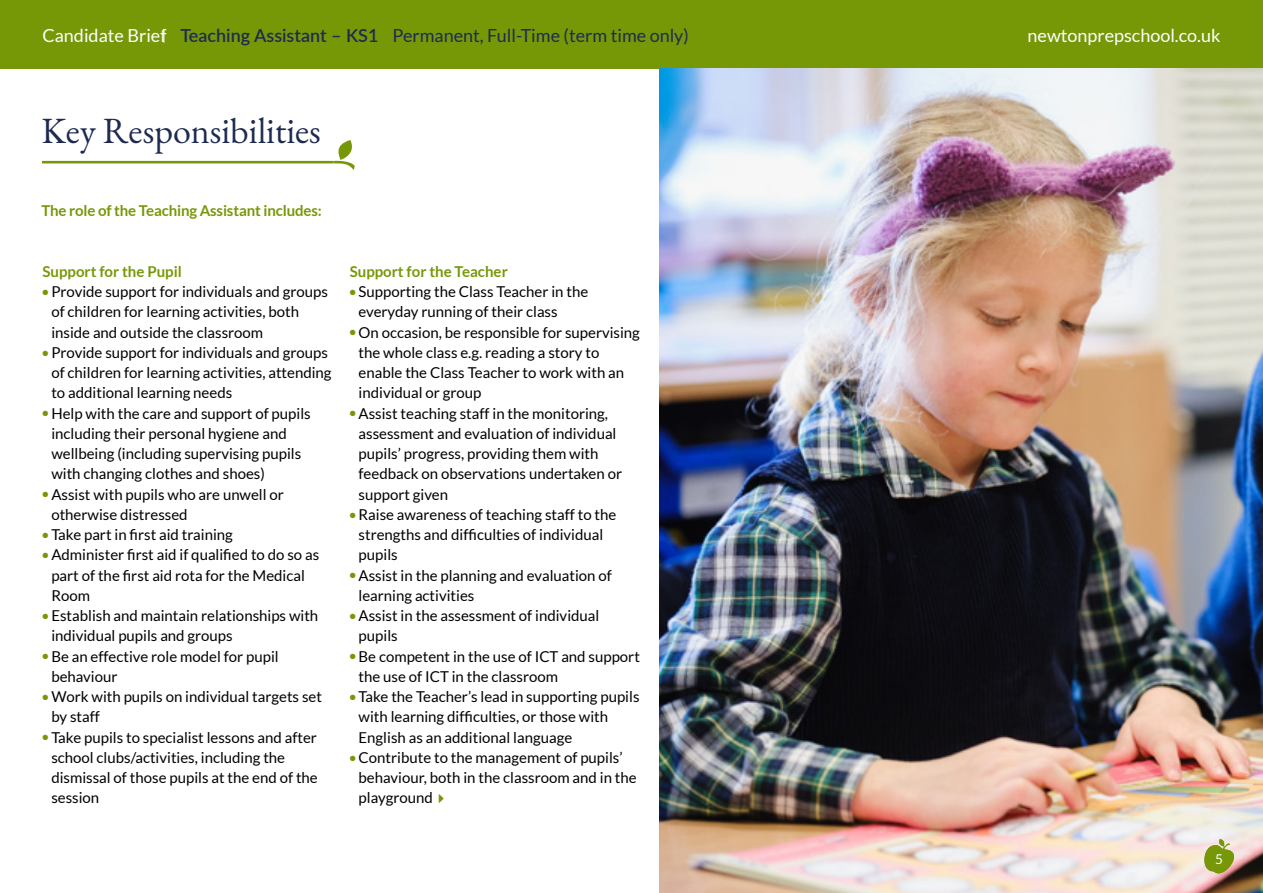
<style>
.page{position:relative;width:1263px;height:893px;background:#fff}
.page>*{position:absolute;margin:0;border:0;box-sizing:border-box;transform-origin:0 0}
.t1{font:36px "EB Garamond";color:#1e2b50}
.t2{font:18px "Lato";color:#1e2b50}
.t3{font:18px "Lato";color:#fff}
.t4{font:15px/20.2px "Lato";color:#000}
.t5{font:700 15px "Lato";letter-spacing:-.01em;color:#769807}
.t6{font:13.5px "Lato";color:#fff}
.s1{color:#fff}
.s2{font-weight:600}
.s3{color:#769807}
.s4{font-family:"Monaco";font-size:18px;color:#769807}
</style>
<div class="page">
<div style="left:0;top:0;width:1263px;height:68px;background:#769807"></div>
<svg style="left:164px;top:29px;width:1px;height:14px"></svg>
<img style="left:659px;top:68px;width:604px;height:825px">
<svg style="left:43px;top:140px;width:312px;height:30px"></svg>
<svg style="left:1204px;top:839px;width:30px;height:34px"></svg>
<p class="t2" style="left:43px;top:26px;width:648px"><span class="s1">Candidate Brief</span> <span class="s2">Teaching Assistant – KS1</span> Permanent, Full-Time (term time only)</p>
<p class="t3" style="left:1027px;top:26px;width:194px">newtonprepschool.co.uk</p>
<h1 class="t1" style="left:41px;top:107px;width:281px">Key Responsibilities</h1>
<p class="t5" style="left:41px;top:202px;width:282px">The role of the Teaching Assistant includes:</p>
<p class="t5" style="left:43px;top:263px;width:141px">Support for the Pupil</p>
<p class="t4" style="left:51px;top:281px;width:278px;text-indent:-9px"><span class="s3">●</span> Provide support for individuals and groups of children for learning activities, both inside and outside the classroom</p>
<p class="t4" style="left:51px;top:342px;width:282px;text-indent:-9px"><span class="s3">●</span> Provide support for individuals and groups of children for learning activities, attending to additional learning needs</p>
<p class="t4" style="left:51px;top:403px;width:261px;text-indent:-9px"><span class="s3">●</span> Help with the care and support of pupils including their personal hygiene and wellbeing (including supervising pupils with changing clothes and shoes)</p>
<p class="t4" style="left:51px;top:484px;width:234px;text-indent:-9px"><span class="s3">●</span> Assist with pupils who are unwell or otherwise distressed</p>
<p class="t4" style="left:43px;top:524px;width:192px"><span class="s3">●</span> Take part in first aid training</p>
<p class="t4" style="left:51px;top:545px;width:269px;text-indent:-9px"><span class="s3">●</span> Administer first aid if qualified to do so as part of the first aid rota for the Medical<br>Room</p>
<p class="t4" style="left:51px;top:605px;width:268px;text-indent:-9px"><span class="s3">●</span> Establish and maintain relationships with individual pupils and groups</p>
<p class="t4" style="left:51px;top:646px;width:229px;text-indent:-9px"><span class="s3">●</span> Be an effective role model for pupil behaviour</p>
<p class="t4" style="left:51px;top:686px;width:272px;text-indent:-9px"><sup>●</sup> Work with pupils on individual targets set by staff</p>
<p class="t4" style="left:51px;top:727px;width:268px;text-indent:-9px"><span class="s3">●</span> Take pupils to specialist lessons and after school clubs/activities, including the dismissal of those pupils at the end of the session</p>
<p class="t5" style="left:350px;top:263px;width:160px">Support for the Teacher</p>
<p class="t4" style="left:359px;top:281px;width:231px;text-indent:-9px"><span class="s3">●</span> Supporting the Class Teacher in the everyday running of their class</p>
<p class="t4" style="left:359px;top:322px;width:283px;text-indent:-9px"><span class="s3">●</span> On occasion, be responsible for supervising the whole class e.g. reading a story to enable the Class Teacher to work with an individual or group</p>
<p class="t4" style="left:359px;top:403px;width:265px;text-indent:-9px"><span class="s3">●</span> Assist teaching staff in the monitoring, assessment and evaluation of individual pupils’ progress, providing them with feedback on observations undertaken or support given</p>
<p class="t4" style="left:359px;top:504px;width:259px;text-indent:-9px"><span class="s3">●</span> Raise awareness of teaching staff to the strengths and difficulties of individual pupils</p>
<p class="t4" style="left:359px;top:565px;width:255px;text-indent:-9px"><span class="s3">●</span> Assist in the planning and evaluation of learning activities</p>
<p class="t4" style="left:359px;top:605px;width:242px;text-indent:-9px"><span class="s3">●</span> Assist in the assessment of individual pupils</p>
<p class="t4" style="left:359px;top:646px;width:283px;text-indent:-9px"><span class="s3">●</span> Be competent in the use of ICT and support the use of ICT in the classroom</p>
<p class="t4" style="left:359px;top:686px;width:282px;text-indent:-9px"><sup>●</sup> Take the Teacher’s lead in supporting pupils with learning difficulties, or those with<br>English as an additional language</p>
<p class="t4" style="left:359px;top:747px;width:280px;text-indent:-9px"><span class="s3">●</span> Contribute to the management of pupils’ behaviour, both in the classroom and in the playground <span class="s4">‣</span></p>
<p class="t6" style="left:1215px;top:851px;width:9px">5</p>
</div>
